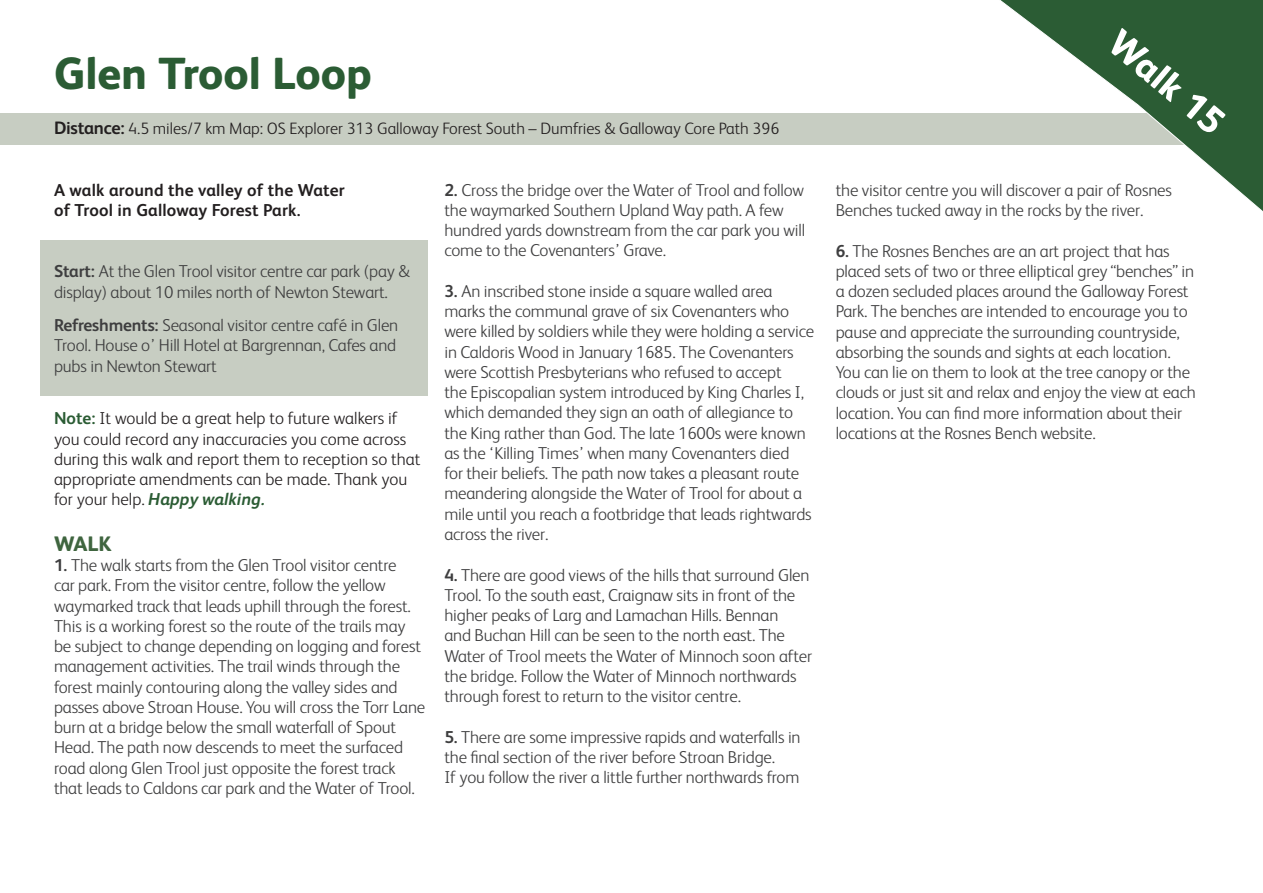
<style>
.page{position:relative;width:1263px;height:893px;background:#fff}
.page>*{position:absolute;margin:0;border:0;box-sizing:border-box;transform-origin:0 0}
.t1{font:800 45px "FS Albert";color:#2b5c34}
.t2{font:800 37.5px "FS Albert";color:#fff}
.t3{font:800 21px "FS Albert";color:#3f653f}
.t4{font:300 17.25px/20.2px "FS Albert";letter-spacing:-.01em;color:#3e3e3f}
.t5{font:300 17.25px/20.2px "FS Albert";color:#231f20}
.t6{font:700 17.25px/20.2px "FS Albert";letter-spacing:.01em;color:#231f20}
.t7{font:300 16.5px "FS Albert";color:#231f20}
.s1{font-weight:700;font-size:18px}
.s2{font-weight:700}
.s3{font-weight:700;color:#2b5c34}
.s4{font-weight:700;font-style:italic;color:#2b5c34}
</style>
<div class="page">
<div style="left:40px;top:240px;width:387px;height:155px;background:#c7cdc2"></div>
<div style="left:0;top:113px;width:1263px;height:32px;background:#c7cdc2"></div>
<svg style="left:1000px;top:0;width:263px;height:211px"></svg>
<h1 class="t1" style="left:54px;top:48px;width:319px">Glen Trool Loop</h1>
<p class="t7" style="left:54px;top:119px;width:727px"><span class="s1">Distance:</span> 4.5 miles/7 km Map: OS Explorer 313 Galloway Forest South – Dumfries &amp; Galloway Core Path 396</p>
<p class="t6" style="left:54px;top:180px;width:292px">A walk around the valley of the Water of Trool in Galloway Forest Park.</p>
<p class="t4" style="left:54px;top:261px;width:357px"><span class="s2">Start:</span> At the Glen Trool visitor centre car park (pay &amp; display) about 10 miles north of Newton Stewart.</p>
<p class="t4" style="left:54px;top:314px;width:346px;text-align:justify"><span class="s2">Refreshments:</span> Seasonal visitor centre café in Glen Trool. House o’ Hill Hotel at Bargrennan, Cafes and pubs in Newton Stewart</p>
<p class="t5" style="left:54px;top:408px;width:368px"><span class="s3">Note:</span> It would be a great help to future walkers if you could record any inaccuracies you come across during this walk and report them to reception so that appropriate amendments can be made. Thank you for your help. <span class="s4">Happy walking.</span></p>
<p class="t3" style="left:54px;top:532px;width:59px">WALK</p>
<p class="t4" style="left:54px;top:555px;width:373px"><span class="s2">1.</span> The walk starts from the Glen Trool visitor centre<br>car park. From the visitor centre, follow the yellow waymarked track that leads uphill through the forest.<br>This is a working forest so the route of the trails may be subject to change depending on logging and forest management activities. The trail winds through the forest mainly contouring along the valley sides and passes above Stroan House. You will cross the Torr Lane burn at a bridge below the small waterfall of Spout Head. The path now descends to meet the surfaced road along Glen Trool just opposite the forest track that leads to Caldons car park and the Water of Trool.</p>
<p class="t4" style="left:444px;top:180px;width:362px"><span class="s2">2.</span> Cross the bridge over the Water of Trool and follow the waymarked Southern Upland Way path. A few hundred yards downstream from the car park you will come to the Covenanters’ Grave.</p>
<p class="t4" style="left:444px;top:281px;width:371px"><span class="s2">3.</span> An inscribed stone inside a square walled area marks the communal grave of six Covenanters who were killed by soldiers while they were holding a service in Caldoris Wood in January 1685. The Covenanters were Scottish Presbyterians who refused to accept<br>the Episcopalian system introduced by King Charles I, which demanded they sign an oath of allegiance to the King rather than God. The late 1600s were known as the ‘Killing Times’ when many Covenanters died<br>for their beliefs. The path now takes a pleasant route meandering alongside the Water of Trool for about a mile until you reach a footbridge that leads rightwards across the river.</p>
<p class="t4" style="left:444px;top:564px;width:369px"><span class="s2">4.</span> There are good views of the hills that surround Glen Trool. To the south east, Craignaw sits in front of the higher peaks of Larg and Lamachan Hills. Bennan<br>and Buchan Hill can be seen to the north east. The Water of Trool meets the Water of Minnoch soon after the bridge. Follow the Water of Minnoch northwards through forest to return to the visitor centre.</p>
<p class="t4" style="left:444px;top:726px;width:358px"><span class="s2">5.</span> There are some impressive rapids and waterfalls in the final section of the river before Stroan Bridge.<br>If you follow the river a little further northwards from</p>
<h2 class="t2" style="left:1127px;top:21px;width:140px;rotate:40deg">Walk 15</h2>
<p class="t4" style="left:836px;top:180px;width:338px">the visitor centre you will discover a pair of Rosnes<br>Benches tucked away in the rocks by the river.</p>
<p class="t4" style="left:836px;top:240px;width:362px"><span class="s2">6.</span> The Rosnes Benches are an art project that has placed sets of two or three elliptical grey “benches” in a dozen secluded places around the Galloway Forest Park. The benches are intended to encourage you to pause and appreciate the surrounding countryside, absorbing the sounds and sights at each location.<br>You can lie on them to look at the tree canopy or the clouds or just sit and relax and enjoy the view at each location. You can find more information about their locations at the Rosnes Bench website.</p>
</div>
